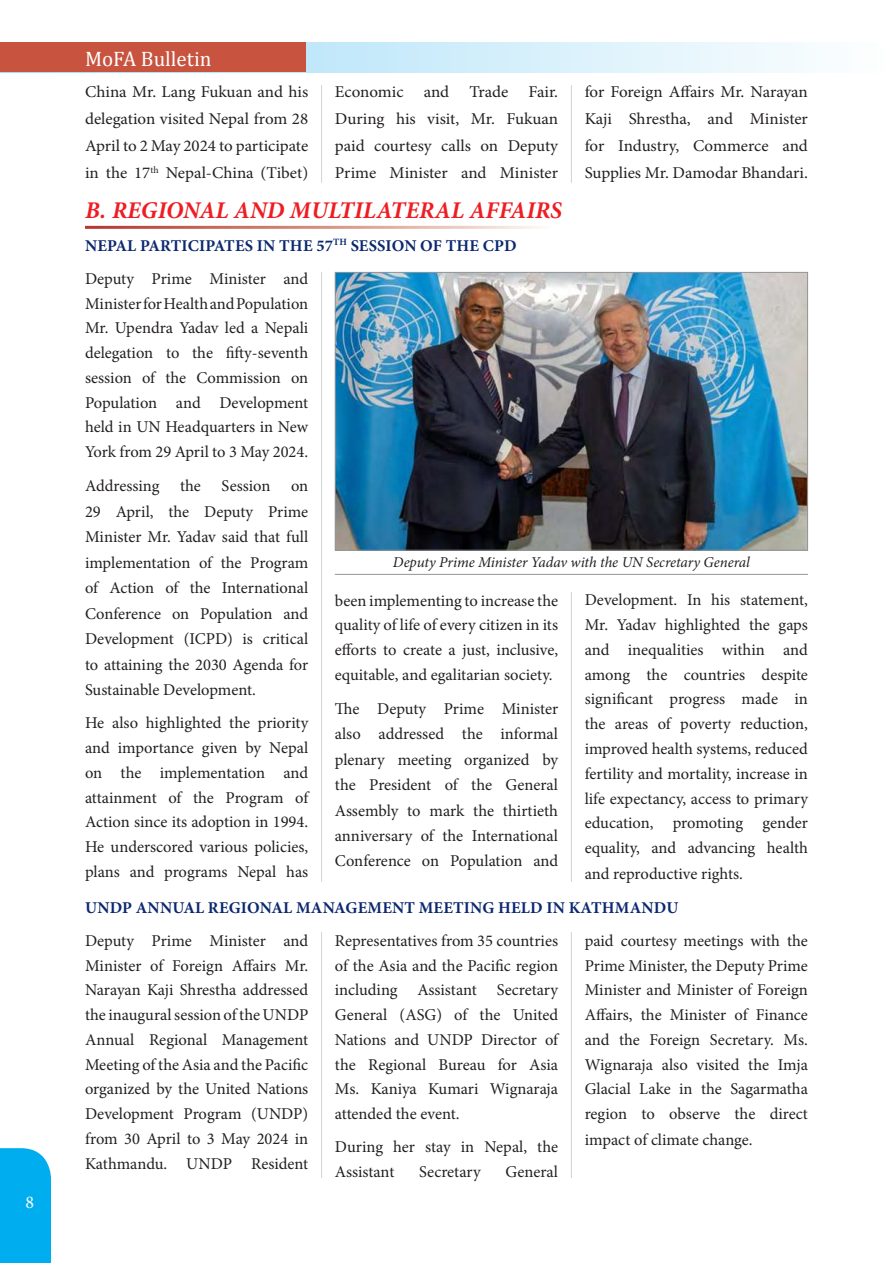
<style>
.page{position:relative;width:893px;height:1263px;background:#fff}
.page>*{position:absolute;margin:0;border:0;box-sizing:border-box;transform-origin:0 0}
.t1{font:italic 700 24px "Minion Pro";color:#ee1d23}
.t2{font:21px "Cambria";color:#fff}
.t3{font:18px "Minion Pro";color:#fff}
.t4{font:16.5px/24.8px "Minion Pro";color:#231f20;text-align:justify}
.t5{font:700 16.5px/33.3px "Minion Pro";letter-spacing:.01em;color:#0c286f}
.t6{font:italic 15px "Minion Pro";letter-spacing:-.005em;color:#231f20}
.s1{font-weight:400;color:#231f20}
</style>
<div class="page">
<svg style="left:306px;top:43px;width:499px;height:29px;background:#d9f1fb"></svg>
<div style="left:0;top:1148px;width:51px;height:115px;background:#00aeef"></div>
<div style="left:0;top:43px;width:306px;height:29px;background:#c8533f"></div>
<hr style="left:571px;top:932px;width:1px;height:246px;background:#d1d2d4">
<hr style="left:571px;top:592px;width:1px;height:290px;background:#d1d2d4">
<hr style="left:571px;top:85px;width:1px;height:98px;background:#d1d2d4">
<hr style="left:321px;top:932px;width:1px;height:246px;background:#d1d2d4">
<hr style="left:321px;top:272px;width:1px;height:610px;background:#d1d2d4">
<hr style="left:321px;top:85px;width:1px;height:98px;background:#d1d2d4">
<img style="left:337px;top:274px;width:469px;height:275px">
<div style="left:335px;top:272px;width:473px;height:279px;border:1px solid #939598"></div>
<hr style="left:335px;top:574px;width:473px;height:1px;background:#939598">
<p class="t3" style="left:25px;top:1190px;width:10px">8</p>
<p class="t2" style="left:85px;top:46px;width:128px">MoFA Bulletin</p>
<p class="t4" style="left:85px;top:78px;width:225px;line-height:27px">China Mr. Lang Fukuan and his delegation visited Nepal from 28<br>April to 2 May 2024 to participate in the 17<sup>th</sup> Nepal-China (Tibet)</p>
<p class="t4" style="left:335px;top:78px;width:225px;line-height:27px">Economic and Trade Fair.<br>During his visit, Mr. Fukuan paid courtesy calls on Deputy Prime Minister and Minister</p>
<p class="t4" style="left:585px;top:78px;width:225px;line-height:27px">for Foreign Affairs Mr. Narayan Kaji Shrestha, and Minister for Industry, Commerce and Supplies Mr. Damodar Bhandari.</p>
<h1 class="t1" style="left:85px;top:193px;width:478px">B. REGIONAL AND MULTILATERAL AFFAIRS</h1>
<p class="t5" style="left:85px;top:228px;width:433px">NEPAL PARTICIPATES IN THE 57<sup>TH</sup> SESSION OF THE CPD<br><span class="s1">Deputy Prime Minister and</span></p>
<p class="t4" style="left:85px;top:291px;width:225px">Minister for Health and Population Mr. Upendra Yadav led a Nepali delegation to the fifty-seventh session of the Commission on Population and Development held in UN Headquarters in New York from 29 April to 3 May 2024.</p>
<p class="t4" style="left:85px;top:473px;width:76px">Addressing</p>
<p class="t4" style="left:180px;top:473px;width:22px">the</p>
<p class="t4" style="left:222px;top:473px;width:50px">Session</p>
<p class="t4" style="left:85px;top:473px;width:225px;line-height:25.5px;text-indent:206px">on 29 April, the Deputy Prime Minister Mr. Yadav said that full implementation of the Program of Action of the International Conference on Population and Development (ICPD) is critical to attaining the 2030 Agenda for Sustainable Development.</p>
<p class="t4" style="left:85px;top:711px;width:225px">He also highlighted the priority and importance given by Nepal on the implementation and attainment of the Program of Action since its adoption in 1994.<br>He underscored various policies, plans and programs Nepal has</p>
<p class="t6" style="left:393px;top:551px;width:358px">Deputy Prime Minister Yadav with the UN Secretary General</p>
<p class="t4" style="left:585px;top:588px;width:225px">Development. In his statement, Mr. Yadav highlighted the gaps and inequalities within and among the countries despite significant progress made in the areas of poverty reduction, improved health systems, reduced fertility and mortality, increase in life expectancy, access to primary education, promoting gender equality, and advancing health and reproductive rights.</p>
<p class="t5" style="left:85px;top:890px;width:595px">UNDP ANNUAL REGIONAL MANAGEMENT MEETING HELD IN KATHMANDU</p>
<p class="t4" style="left:85px;top:928px;width:225px">Deputy Prime Minister and Minister of Foreign Affairs Mr.<br>Narayan Kaji Shrestha addressed the inaugural session of the UNDP Annual Regional Management Meeting of the Asia and the Pacific organized by the United Nations Development Program (UNDP) from 30 April to 3 May 2024 in Kathmandu. UNDP Resident</p>
<p class="t4" style="left:335px;top:928px;width:225px">Representatives from 35 countries of the Asia and the Pacific region including Assistant Secretary General (ASG) of the United Nations and UNDP Director of the Regional Bureau for Asia Ms. Kaniya Kumari Wignaraja attended the event.</p>
<p class="t4" style="left:335px;top:588px;width:225px">been implementing to increase the quality of life of every citizen in its efforts to create a just, inclusive, equitable, and egalitarian society.</p>
<p class="t4" style="left:335px;top:696px;width:225px;line-height:25.3px">The Deputy Prime Minister also addressed the informal plenary meeting organized by the President of the General Assembly to mark the thirtieth anniversary of the International Conference on Population and</p>
<p class="t4" style="left:585px;top:928px;width:225px">paid courtesy meetings with the Prime Minister, the Deputy Prime Minister and Minister of Foreign Affairs, the Minister of Finance and the Foreign Secretary. Ms.<br>Wignaraja also visited the Imja Glacial Lake in the Sagarmatha region to observe the direct impact of climate change.</p>
<p class="t4" style="left:335px;top:1135px;width:225px">During her stay in Nepal, the<br>Assistant</p>
<p class="t4" style="left:419px;top:1159px;width:63px">Secretary</p>
<p class="t4" style="left:506px;top:1159px;width:54px">General</p>
</div>
